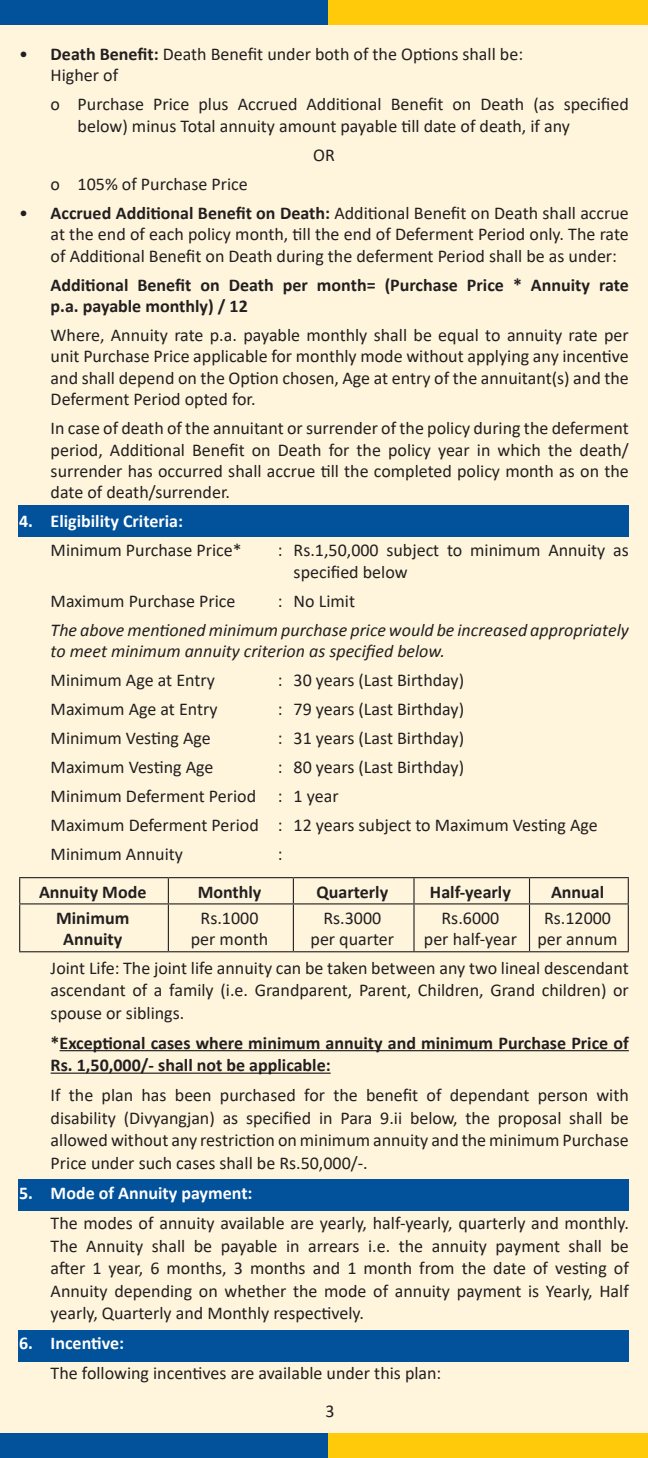
<style>
.page{position:relative;width:648px;height:1458px;background:#fef5dc}
.page>*{position:absolute;margin:0;border:0;box-sizing:border-box;transform-origin:0 0}
.t1{font:18px/21.4px "Calibri";color:#231f20;text-align:justify}
.t2{font:700 18px/21.4px "Calibri";color:#231f20}
.t3{font:italic 18px/21.4px "Calibri";color:#231f20}
.t4{font:700 18px "Calibri";color:#fff}
.s1{font-weight:700}
</style>
<div class="page">
<div style="left:0;top:0;width:328px;height:25px;background:#01519b"></div>
<div style="left:328px;top:0;width:320px;height:25px;background:#feca0a"></div>
<div style="left:0;top:1433px;width:328px;height:25px;background:#01519b"></div>
<div style="left:328px;top:1433px;width:320px;height:25px;background:#feca0a"></div>
<div style="left:19px;top:505px;width:610px;height:32px;background:#01519b"></div>
<div style="left:19px;top:1179px;width:610px;height:31px;background:#01519b"></div>
<div style="left:19px;top:1330px;width:610px;height:31px;background:#01519b"></div>
<hr style="left:60px;top:1050px;width:569px;height:1px;background:#231f20">
<hr style="left:51px;top:1073px;width:280px;height:1px;background:#231f20">
<hr style="left:19px;top:877px;width:149px;height:1px;background:#231f20">
<svg style="left:19px;top:878px;width:1px;height:25px"></svg>
<hr style="left:168px;top:877px;width:125px;height:1px;background:#231f20">
<svg style="left:168px;top:878px;width:1px;height:25px"></svg>
<hr style="left:293px;top:877px;width:121px;height:1px;background:#231f20">
<svg style="left:293px;top:878px;width:1px;height:25px"></svg>
<hr style="left:414px;top:877px;width:116px;height:1px;background:#231f20">
<hr style="left:413px;top:878px;width:2px;height:25px;background:#231f20">
<hr style="left:530px;top:877px;width:99px;height:1px;background:#231f20">
<svg style="left:529px;top:878px;width:1px;height:25px"></svg>
<svg style="left:628px;top:878px;width:1px;height:25px"></svg>
<hr style="left:19px;top:903px;width:149px;height:1px;background:#231f20">
<hr style="left:19px;top:904px;width:1px;height:47px;background:#231f20">
<hr style="left:168px;top:903px;width:125px;height:1px;background:#231f20">
<hr style="left:168px;top:904px;width:1px;height:47px;background:#231f20">
<hr style="left:293px;top:903px;width:121px;height:1px;background:#231f20">
<hr style="left:293px;top:904px;width:1px;height:47px;background:#231f20">
<hr style="left:414px;top:903px;width:116px;height:1px;background:#231f20">
<hr style="left:413px;top:904px;width:2px;height:47px;background:#231f20">
<hr style="left:530px;top:903px;width:99px;height:1px;background:#231f20">
<hr style="left:529px;top:904px;width:1px;height:47px;background:#231f20">
<hr style="left:628px;top:904px;width:1px;height:47px;background:#231f20">
<hr style="left:19px;top:951px;width:149px;height:1px;background:#231f20">
<hr style="left:168px;top:951px;width:125px;height:1px;background:#231f20">
<hr style="left:293px;top:951px;width:121px;height:1px;background:#231f20">
<hr style="left:414px;top:951px;width:116px;height:1px;background:#231f20">
<hr style="left:530px;top:951px;width:99px;height:1px;background:#231f20">
<p class="t1" style="left:51px;top:43px;width:474px;text-indent:-31px">• <span class="s1">Death Benefit:</span> Death Benefit under both of the Options shall be:<br>Higher of</p>
<p class="t1" style="left:78px;top:93px;width:553px;text-indent:-27px">o Purchase Price plus Accrued Additional Benefit on Death (as specified below) minus Total annuity amount payable till date of death, if any</p>
<p class="t1" style="left:313px;top:144px;width:23px">OR</p>
<p class="t1" style="left:51px;top:173px;width:199px">o 105% of Purchase Price</p>
<p class="t1" style="left:51px;top:202px;width:580px;text-indent:-31px">• <span class="s1">Accrued Additional Benefit on Death:</span> Additional Benefit on Death shall accrue at the end of each policy month, till the end of Deferment Period only. The rate of Additional Benefit on Death during the deferment Period shall be as under:</p>
<p class="t2" style="left:51px;top:274px;width:580px">Additional Benefit on Death per month= (Purchase Price * Annuity rate p.a. payable monthly) / 12</p>
<p class="t1" style="left:51px;top:324px;width:580px">Where, Annuity rate p.a. payable monthly shall be equal to annuity rate per unit Purchase Price applicable for monthly mode without applying any incentive and shall depend on the Option chosen, Age at entry of the annuitant(s) and the Deferment Period opted for.</p>
<p class="t1" style="left:51px;top:417px;width:580px">In case of death of the annuitant or surrender of the policy during the deferment period, Additional Benefit on Death for the policy year in which the death/ surrender has occurred shall accrue till the completed policy month as on the date of death/surrender.</p>
<p class="t4" style="left:19px;top:509px;width:165px">4. Eligibility Criteria:</p>
<p class="t1" style="left:51px;top:539px;width:193px">Minimum Purchase Price*</p>
<p class="t1" style="left:294px;top:539px;width:337px;text-indent:-16px">: Rs.1,50,000 subject to minimum Annuity as specified below</p>
<p class="t1" style="left:51px;top:590px;width:186px">Maximum Purchase Price</p>
<p class="t1" style="left:278px;top:590px;width:79px">: No Limit</p>
<p class="t3" style="left:51px;top:618px;width:580px">The above mentioned minimum purchase price would be increased appropriately to meet minimum annuity criterion as specified below.</p>
<p class="t1" style="left:51px;top:669px;width:166px">Minimum Age at Entry</p>
<p class="t1" style="left:278px;top:669px;width:188px">: 30 years (Last Birthday)</p>
<p class="t1" style="left:51px;top:698px;width:168px">Maximum Age at Entry</p>
<p class="t1" style="left:278px;top:698px;width:188px">: 79 years (Last Birthday)</p>
<p class="t1" style="left:51px;top:727px;width:162px">Minimum Vesting Age</p>
<p class="t1" style="left:278px;top:727px;width:188px">: 31 years (Last Birthday)</p>
<p class="t1" style="left:51px;top:756px;width:164px">Maximum Vesting Age</p>
<p class="t1" style="left:51px;top:752px;width:549px;line-height:29px;text-align:left;text-indent:227px">: 80 years (Last Birthday)<br>Minimum Deferment Period : 1 year<br>Maximum Deferment Period : 12 years subject to Maximum Vesting Age Minimum Annuity</p>
<p class="t1" style="left:278px;top:843px;width:6px">:</p>
<p class="t2" style="left:39px;top:881px;width:109px">Annuity Mode</p>
<p class="t2" style="left:198px;top:881px;width:65px">Monthly</p>
<p class="t2" style="left:317px;top:881px;width:73px">Quarterly</p>
<p class="t2" style="left:430px;top:881px;width:82px">Half-yearly</p>
<p class="t2" style="left:551px;top:881px;width:55px">Annual</p>
<p class="t2" style="left:56px;top:907px;width:75px;text-align:center">Minimum<br>Annuity</p>
<p class="t1" style="left:191px;top:907px;width:79px;text-align:center">Rs.1000 per month</p>
<p class="t1" style="left:311px;top:907px;width:85px;text-align:center">Rs.3000 per quarter</p>
<p class="t1" style="left:424px;top:907px;width:95px;text-align:center">Rs.6000<br>per half-year</p>
<p class="t1" style="left:538px;top:907px;width:82px;text-align:center">Rs.12000 per annum</p>
<p class="t1" style="left:51px;top:956px;width:580px;line-height:22.5px">Joint Life: The joint life annuity can be taken between any two lineal descendant ascendant of a family (i.e. Grandparent, Parent, Children, Grand children) or spouse or siblings.</p>
<p class="t2" style="left:51px;top:1031px;width:580px;line-height:22.5px">*Exceptional cases where minimum annuity and minimum Purchase Price of<br>Rs. 1,50,000/- shall not be applicable:</p>
<p class="t1" style="left:51px;top:1084px;width:580px;line-height:22.5px">If the plan has been purchased for the benefit of dependant person with disability (Divyangjan) as specified in Para 9.ii below, the proposal shall be allowed without any restriction on minimum annuity and the minimum Purchase Price under such cases shall be Rs.50,000/-.</p>
<p class="t4" style="left:19px;top:1180px;width:235px">5. Mode of Annuity payment:</p>
<p class="t1" style="left:51px;top:1211px;width:580px;line-height:22.5px">The modes of annuity available are yearly, half-yearly, quarterly and monthly.<br>The Annuity shall be payable in arrears i.e. the annuity payment shall be after 1 year, 6 months, 3 months and 1 month from the date of vesting of Annuity depending on whether the mode of annuity payment is Yearly, Half yearly, Quarterly and Monthly respectively.</p>
<p class="t4" style="left:19px;top:1331px;width:106px">6. Incentive:</p>
<p class="t1" style="left:325px;top:1354px;width:118px;line-height:37.1px;text-indent:-275px">The following incentives are available under this plan:<br>3</p>
</div>
